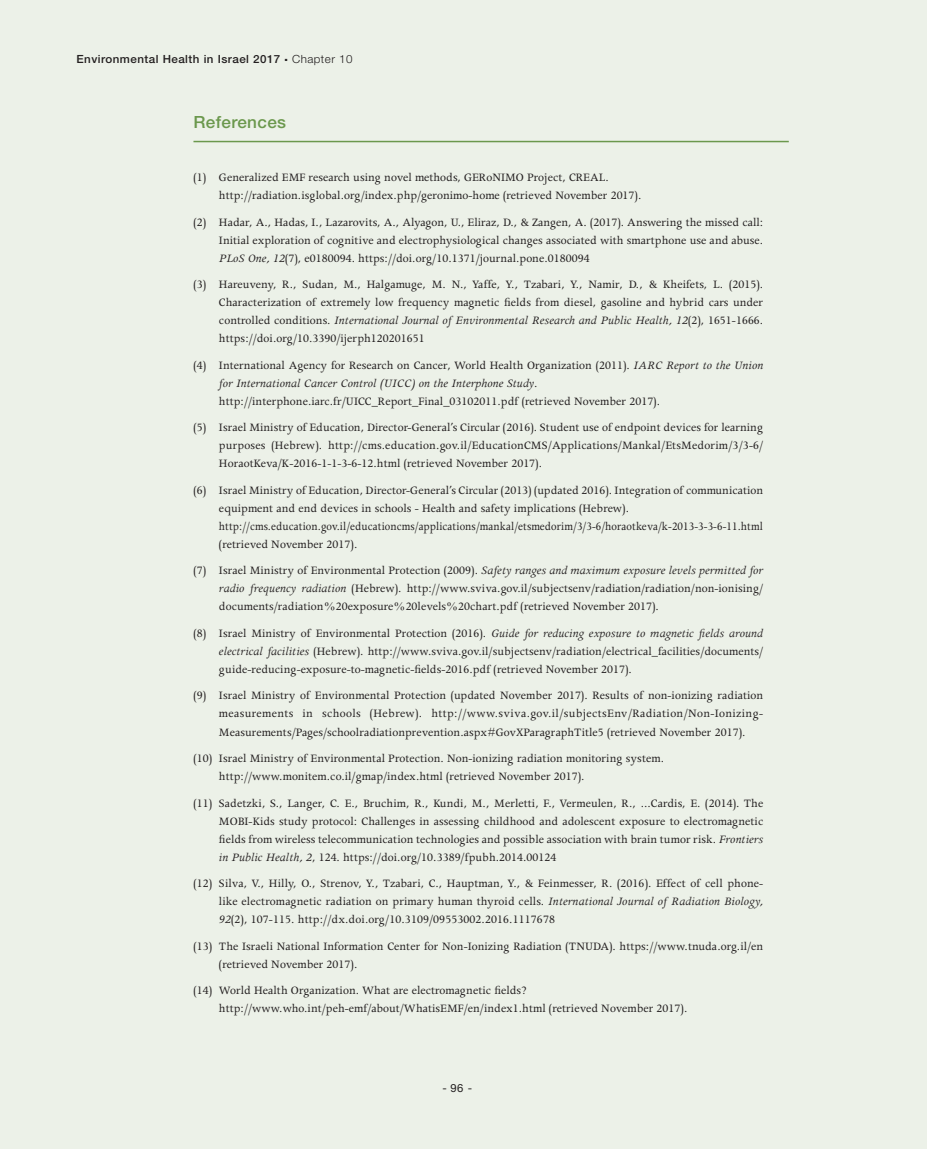
<style>
.page{position:relative;width:927px;height:1149px;background:#fff}
.page>*{position:absolute;margin:0;border:0;box-sizing:border-box;transform-origin:0 0}
.t1{font:500 16.8px "Helvetica Neue";letter-spacing:.02em;color:#6b984d}
.t2{font:12.75px/18px "Apollo";letter-spacing:.005em;color:#231f20;text-align:justify}
.t3{font:500 11.25px "Helvetica Neue";letter-spacing:.04em;color:#231f20}
.t4{font:11.25px "Helvetica Neue";color:#231f20}
.s1{font-weight:300}
.s2{font-style:italic}
</style>
<div class="page">
<div style="left:0;top:0;width:927px;height:1148px;background:#ecf1e8"></div>
<hr style="left:193px;top:141px;width:596px;height:1px;background:#6b984d">
<p class="t3" style="left:77px;top:52px;width:277px">Environmental Health in Israel 2017 <span class="s1">Chapter 10</span></p>
<h1 class="t1" style="left:193px;top:112px;width:94px">References</h1>
<p class="t2" style="left:219px;top:168px;width:424px;text-indent:-26px">(1) Generalized EMF research using novel methods, GERoNIMO Project, CREAL. http://radiation.isglobal.org/index.php/geronimo-home (retrieved November 2017).</p>
<p class="t2" style="left:219px;top:213px;width:546px;text-indent:-26px">(2) Hadar, A., Hadas, I., Lazarovits, A., Alyagon, U., Eliraz, D., &amp; Zangen, A. (2017). Answering the missed call:<br>Initial exploration of cognitive and electrophysiological changes associated with smartphone use and abuse.<br><span class="s2">PLoS One, 12</span>(7), e0180094. https://doi.org/10.1371/journal.pone.0180094</p>
<p class="t2" style="left:219px;top:275px;width:546px;text-indent:-26px">(3) Hareuveny, R., Sudan, M., Halgamuge, M. N., Yaffe, Y., Tzabari, Y., Namir, D., &amp; Kheifets, L. (2015).<br>Characterization of extremely low frequency magnetic fields from diesel, gasoline and hybrid cars under controlled conditions. <span class="s2">International Journal of Environmental Research and Public Health, 12</span>(2), 1651-1666. https://doi.org/10.3390/ijerph120201651</p>
<p class="t2" style="left:219px;top:356px;width:546px;text-align:left;text-indent:-26px">(4) International Agency for Research on Cancer, World Health Organization (2011). <span class="s2">IARC Report to the Union for International Cancer Control (UICC) on the Interphone Study</span>. http://interphone.iarc.fr/UICC_Report_Final_03102011.pdf (retrieved November 2017).</p>
<p class="t2" style="left:219px;top:418px;width:546px;text-indent:-26px">(5) Israel Ministry of Education, Director-General’s Circular (2016). Student use of endpoint devices for learning purposes (Hebrew). http://cms.education.gov.il/EducationCMS/Applications/Mankal/EtsMedorim/3/3-6/ HoraotKeva/K-2016-1-1-3-6-12.html (retrieved November 2017).</p>
<p class="t2" style="left:219px;top:481px;width:546px;text-align:left;text-indent:-26px">(6) Israel Ministry of Education, Director-General’s Circular (2013) (updated 2016). Integration of communication equipment and end devices in schools - Health and safety implications (Hebrew). http://cms.education.gov.il/educationcms/applications/mankal/etsmedorim/3/3-6/horaotkeva/k-2013-3-3-6-11.html (retrieved November 2017).</p>
<p class="t2" style="left:219px;top:561px;width:546px;text-indent:-26px">(7) Israel Ministry of Environmental Protection (2009). <span class="s2">Safety ranges and maximum exposure levels permitted for radio frequency radiation</span> (Hebrew). http://www.sviva.gov.il/subjectsenv/radiation/radiation/non-ionising/ documents/radiation%20exposure%20levels%20chart.pdf (retrieved November 2017).</p>
<p class="t2" style="left:219px;top:624px;width:546px;text-indent:-26px">(8) Israel Ministry of Environmental Protection (2016). <span class="s2">Guide for reducing exposure to magnetic fields around electrical facilities</span> (Hebrew). http://www.sviva.gov.il/subjectsenv/radiation/electrical_facilities/documents/ guide-reducing-exposure-to-magnetic-fields-2016.pdf (retrieved November 2017).</p>
<p class="t2" style="left:219px;top:686px;width:546px;text-indent:-26px">(9) Israel Ministry of Environmental Protection (updated November 2017). Results of non-ionizing radiation measurements in schools (Hebrew). http://www.sviva.gov.il/subjectsEnv/Radiation/Non-Ionizing-Measurements/Pages/schoolradiationprevention.aspx#GovXParagraphTitle5 (retrieved November 2017).</p>
<p class="t2" style="left:219px;top:749px;width:447px;text-indent:-26px">(10) Israel Ministry of Environmental Protection. Non-ionizing radiation monitoring system. http://www.monitem.co.il/gmap/index.html (retrieved November 2017).</p>
<p class="t2" style="left:219px;top:793px;width:546px;text-indent:-26px">(11) Sadetzki, S., Langer, C. E., Bruchim, R., Kundi, M., Merletti, F., Vermeulen, R., ...Cardis, E. (2014). The MOBI-Kids study protocol: Challenges in assessing childhood and adolescent exposure to electromagnetic fields from wireless telecommunication technologies and possible association with brain tumor risk. <span class="s2">Frontiers in Public Health, 2</span>, 124. https://doi.org/10.3389/fpubh.2014.00124</p>
<p class="t2" style="left:219px;top:874px;width:546px;text-indent:-26px">(12) Silva, V., Hilly, O., Strenov, Y., Tzabari, C., Hauptman, Y., &amp; Feinmesser, R. (2016). Effect of cell phone&shy;like electromagnetic radiation on primary human thyroid cells. <span class="s2">International Journal of Radiation Biology, 92</span>(2), 107-115. http://dx.doi.org/10.3109/09553002.2016.1117678</p>
<p class="t2" style="left:219px;top:936px;width:546px;text-indent:-26px">(13) The Israeli National Information Center for Non-Ionizing Radiation (TNUDA). https://www.tnuda.org.il/en (retrieved November 2017).</p>
<p class="t2" style="left:219px;top:981px;width:470px;text-indent:-26px">(14) World Health Organization. What are electromagnetic fields? http://www.who.int/peh-emf/about/WhatisEMF/en/index1.html (retrieved November 2017).</p>
<p class="t4" style="left:443px;top:1080px;width:31px">- 96 -</p>
</div>
